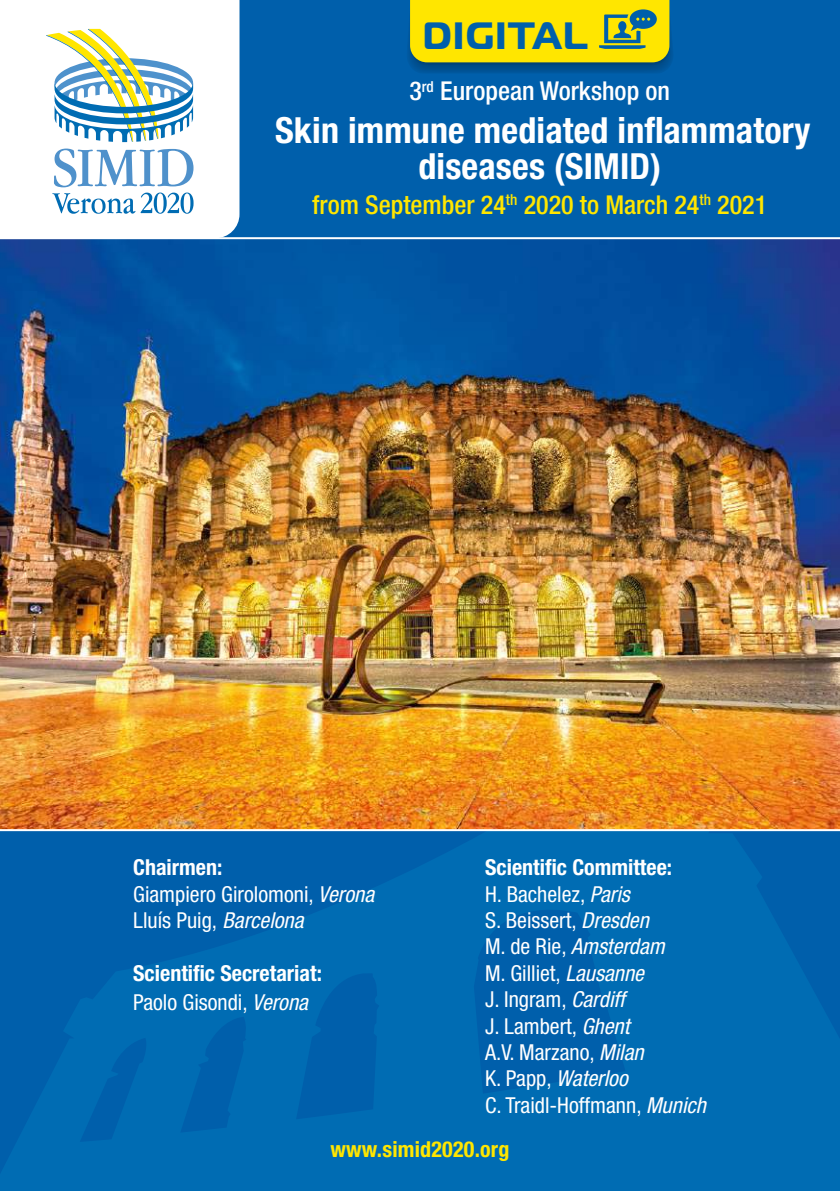
<style>
.page{position:relative;width:840px;height:1191px;background:#fff}
.page>*{position:absolute;margin:0;border:0;box-sizing:border-box;transform-origin:0 0}
.t1{font:700 38px "Magistral";letter-spacing:.04em;color:#005fab}
.t2{font:700 condensed 36px/36px "Helvetica Neue LT Std";letter-spacing:.005em;color:#fff;text-align:center}
.t3{font:500 condensed 26px "Helvetica Neue LT Std";color:#ffe600}
.t4{font:500 condensed 26px "Helvetica Neue LT Std";color:#fff}
.t5{font:condensed 22px/26.4px "Helvetica Neue LT Std";color:#fff}
.t6{font:700 condensed 22px/28.8px "Helvetica Neue LT Std";color:#fff}
.t7{font:700 condensed 22px "Helvetica Neue LT Std";letter-spacing:.01em;color:#ffe600}
.s1{font-weight:700}
.s2{font-style:italic}
.s3{font-weight:400}
.s4{font-weight:400;font-style:italic}
</style>
<div class="page">
<div style="left:0;top:0;width:839px;height:1191px;background:#005fab"></div>
<svg style="left:0;top:831px;width:839px;height:360px;fill:#006cb3"></svg>
<div style="left:0;top:0;width:239px;height:237px;background:#fff"></div>
<svg style="left:46px;top:29px;width:147px;height:113px;background:#bad3cb"></svg>
<svg style="left:52px;top:149px;width:141px;height:65px;background:#c1d9ec"></svg>
<img style="left:0;top:237px;width:839px;height:594px">
<svg style="left:408px;top:0;width:265px;height:73px;background:#c5c421"></svg>
<h1 class="t1" style="left:422px;top:11px;width:166px">DIGITAL</h1>
<p class="t4" style="left:409px;top:76px;width:262px">3<sup>rd</sup> European Workshop on</p>
<h2 class="t2" style="left:275px;top:111px;width:536px">Skin immune mediated inflammatory diseases (SIMID)</h2>
<p class="t3" style="left:312px;top:189px;width:456px">from September 24<sup>th</sup> 2020 to March 24<sup>th</sup> 2021</p>
<p class="t5" style="left:133px;top:854px;width:242px"><span class="s1">Chairmen:<br></span>Giampiero Girolomoni, <span class="s2">Verona<br></span>Lluís Puig, <span class="s2">Barcelona</span></p>
<p class="t6" style="left:133px;top:958px;width:190px">Scientific Secretariat:<br><span class="s3">Paolo Gisondi,</span> <span class="s4">Verona</span></p>
<p class="t5" style="left:485px;top:854px;width:222px"><span class="s1">Scientific Committee:<br></span>H. Bachelez, <span class="s2">Paris<br></span>S. Beissert, <span class="s2">Dresden<br></span>M. de Rie, <span class="s2">Amsterdam<br></span>M. Gilliet, <span class="s2">Lausanne<br></span>J. Ingram, <span class="s2">Cardiff<br></span>J. Lambert, <span class="s2">Ghent<br></span>A.V. Marzano, <span class="s2">Milan<br></span>K. Papp, <span class="s2">Waterloo<br></span>C. Traidl-Hoffmann, <span class="s2">Munich</span></p>
<p class="t7" style="left:330px;top:1135px;width:180px">www.simid2020.org</p>
</div>
